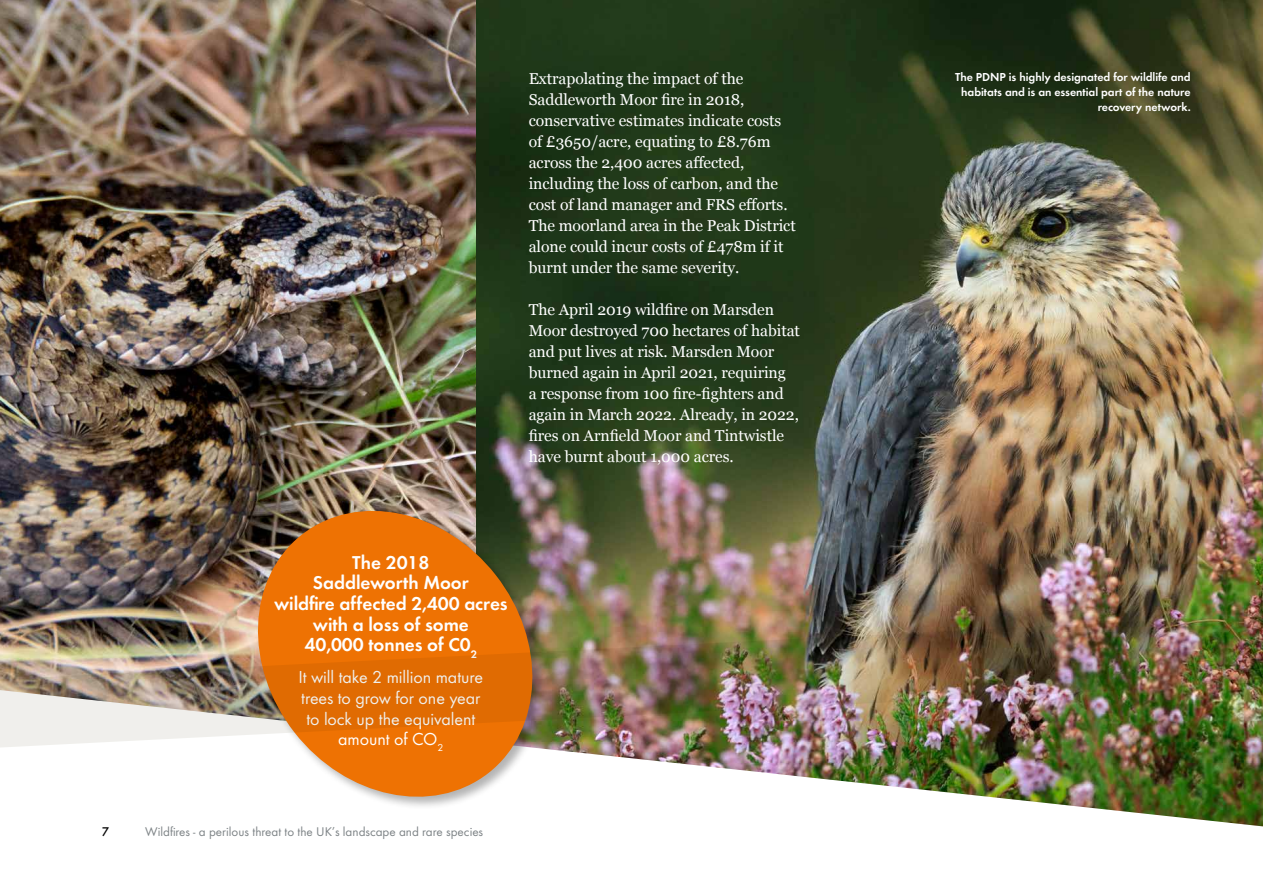
<style>
.page{position:relative;width:1263px;height:893px;background:#fff}
.page>*{position:absolute;margin:0;border:0;box-sizing:border-box;transform-origin:0 0}
.t1{font:600 19.35px/20.5px "Futura Round";letter-spacing:-.005em;color:#fff;text-align:center}
.t2{font:18px/20.5px "Futura Round";letter-spacing:-.005em;color:#fff;text-align:center}
.t3{font:15.75px/21px "Georgia";letter-spacing:-.005em;color:#fff}
.t4{font:13.2px "Futura Round";color:#7d8386}
.t5{font:500 13.2px "Futura Round";color:#000}
.t6{font:600 12px/15px "Futura Round";letter-spacing:-.005em;color:#fff;text-align:right}
</style>
<div class="page">
<img style="left:0;top:0;width:476px;height:614px">
<img style="left:476px;top:0;width:787px;height:614px">
<img style="left:243px;top:491px;width:304px;height:123px">
<img style="left:0;top:614px;width:1263px;height:198px">
<p class="t3" style="left:529px;top:68px;width:269px">Extrapolating the impact of the Saddleworth Moor fire in 2018, conservative estimates indicate costs of £3650/acre, equating to £8.76m across the 2,400 acres affected, including the loss of carbon, and the cost of land manager and FRS efforts.<br>The moorland area in the Peak District alone could incur costs of £478m if it burnt under the same severity.</p>
<p class="t3" style="left:529px;top:299px;width:273px">The April 2019 wildfire on Marsden Moor destroyed 700 hectares of habitat and put lives at risk. Marsden Moor burned again in April 2021, requiring<br>a response from 100 fire-fighters and again in March 2022. Already, in 2022, fires on Arnfield Moor and Tintwistle have burnt about 1,000 acres.</p>
<p class="t1" style="left:274px;top:550px;width:235px">The 2018<br>Saddleworth Moor<br>wildfire affected 2,400 acres with a loss of some<br>40,000 tonnes of C0<sub>2</sub></p>
<p class="t2" style="left:298px;top:666px;width:186px">It will take 2 million mature trees to grow for one year to lock up the equivalent amount of CO<sub>2</sub></p>
<p class="t5" style="left:101px;top:822px;width:9px">6</p>
<p class="t4" style="left:133px;top:822px;width:339px">Wildfres - a perilous threat to he UK’s landscape and ra e species</p>
<p class="t5" style="left:102px;top:822px;width:8px">7</p>
<p class="t4" style="left:145px;top:822px;width:339px">Wildfires - a perilous threat to the UK’s landscape and rare species</p>
<p class="t6" style="left:955px;top:69px;width:237px">The PDNP is highly designated for wildlife and habitats and is an essential part of the nature recovery network.</p>
</div>
